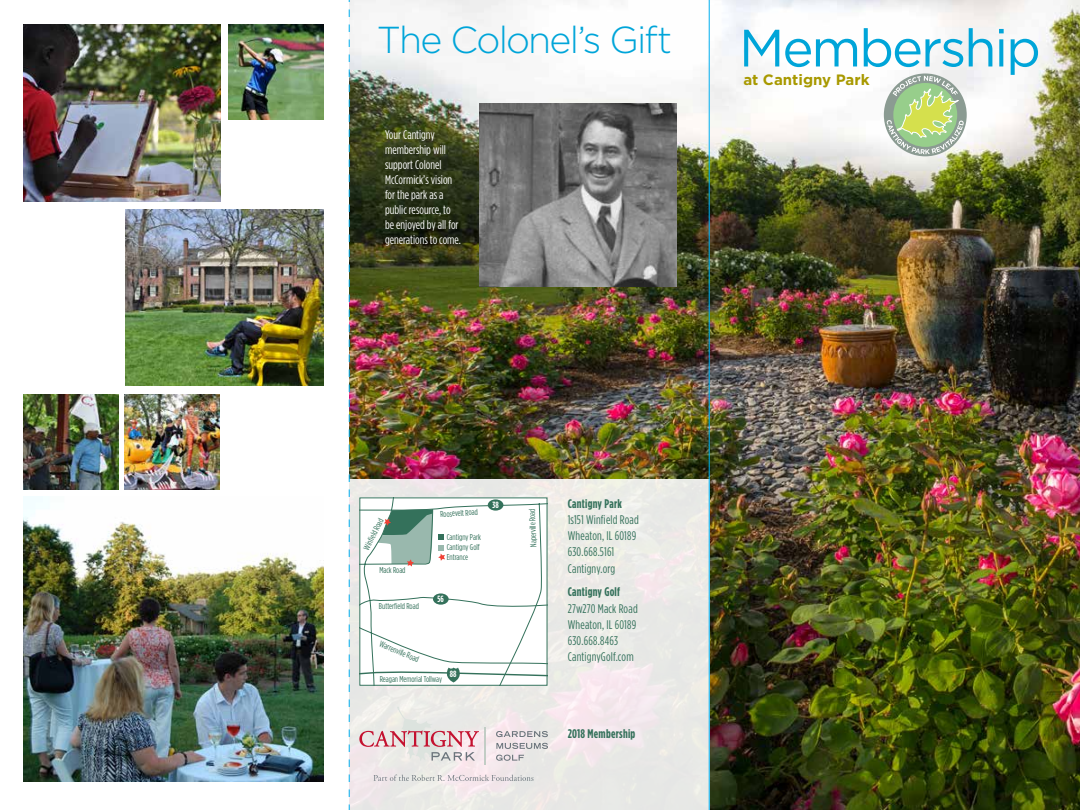
<style>
.page{position:relative;width:1080px;height:810px;background:#fff}
.page>*{position:absolute;margin:0;border:0;box-sizing:border-box;transform-origin:0 0}
.t1{font:52.5px "Gotham";letter-spacing:-.04em;color:#00a5d9}
.t2{font:300 37.5px "Gotham";letter-spacing:-.045em;color:#00a5d9}
.t3{font:700 15px "Gotham";color:#a89900}
.t4{font:12.5px/15px "Gotham Condensed";color:#fff}
.t5{font:12.5px/16.2px "Gotham Condensed";letter-spacing:.015em;color:#34715b}
.t6{font:700 12.5px "Gotham Condensed";letter-spacing:.02em;color:#34715b}
.t7{font:700 9px "Gotham Condensed";color:#fff}
.t8{font:8.5px/10px "Gotham Condensed";color:#34715b}
</style>
<div class="page">
<img style="left:350px;top:0;width:730px;height:810px">
<svg style="left:350px;top:480px;width:359px;height:330px;background:#eae9e6"></svg>
<svg style="left:884px;top:73px;width:83px;height:83px"></svg>
<svg style="left:886px;top:76px;width:78px;height:78px;background:#b8cf9e"></svg>
<img style="left:126px;top:209px;width:197px;height:177px">
<img style="left:23px;top:24px;width:198px;height:178px">
<img style="left:23px;top:497px;width:300px;height:285px">
<img style="left:23px;top:394px;width:95px;height:95px">
<img style="left:228px;top:24px;width:95px;height:95px">
<img style="left:125px;top:394px;width:95px;height:95px">
<svg style="left:349px;top:0;width:1px;height:810px"></svg>
<hr style="left:709px;top:0;width:1px;height:810px;background:#00aeef">
<svg style="left:496px;top:731px;width:52px;height:6px"></svg>
<svg style="left:496px;top:743px;width:52px;height:6px"></svg>
<svg style="left:496px;top:755px;width:28px;height:6px"></svg>
<hr style="left:485px;top:727px;width:1px;height:37px;background:#c2cdc5">
<svg style="left:359px;top:707px;width:120px;height:56px;background:#e5d5d5"></svg>
<svg style="left:374px;top:775px;width:159px;height:6px"></svg>
<svg style="left:362px;top:500px;width:183px;height:183px"></svg>
<img style="left:479px;top:104px;width:198px;height:182px">
<h2 class="t2" style="left:377px;top:17px;width:297px">The Colonel’s Gift</h2>
<h3 class="t4" style="left:385px;top:127px;width:77px">Your Cantigny membership will support Colonel<br>McCormick’s vision for the park as a public resource, to be enjoyed by all for generations to come.</h3>
<h1 class="t1" style="left:739px;top:16px;width:304px">Membership</h1>
<h3 class="t3" style="left:743px;top:70px;width:128px">at Cantigny Park</h3>
<p class="t8" style="left:361px;top:547px;width:36px;rotate:-63deg">Winfi eld Road</p>
<p class="t8" style="left:379px;top:565px;width:28px">Mack Road</p>
<p class="t8" style="left:379px;top:601px;width:42px">Butterfield Road</p>
<p class="t7" style="left:493px;top:500px;width:8px">38</p>
<p class="t8" style="left:440px;top:509px;width:39px;rotate:-3deg">Roosevelt Road</p>
<p class="t8" style="left:528px;top:547px;width:40px;rotate:-92deg">Naperville Road</p>
<p class="t8" style="left:447px;top:532px;width:36px">Cantigny Park<br>Cantigny Golf<br>Entrance</p>
<p class="t7" style="left:438px;top:594px;width:8px">56</p>
<p class="t8" style="left:382px;top:639px;width:43px;rotate:22deg">Warrenville Road</p>
<p class="t8" style="left:380px;top:674px;width:64px">Reagan Memorial Tollway</p>
<p class="t7" style="left:450px;top:669px;width:8px">88</p>
<h3 class="t6" style="left:568px;top:496px;width:56px">Cantigny Park</h3>
<h3 class="t5" style="left:568px;top:511px;width:73px">1s151 Winfield Road<br>Wheaton, IL 60189<br>630.668.5161<br>Cantigny.org</h3>
<h3 class="t6" style="left:568px;top:585px;width:54px">Cantigny Golf</h3>
<h3 class="t5" style="left:568px;top:600px;width:71px">27w270 Mack Road<br>Wheaton, IL 60189<br>630.668.8463<br>CantignyGolf.com</h3>
<h3 class="t6" style="left:568px;top:726px;width:69px">2018 Membership</h3>
</div>
